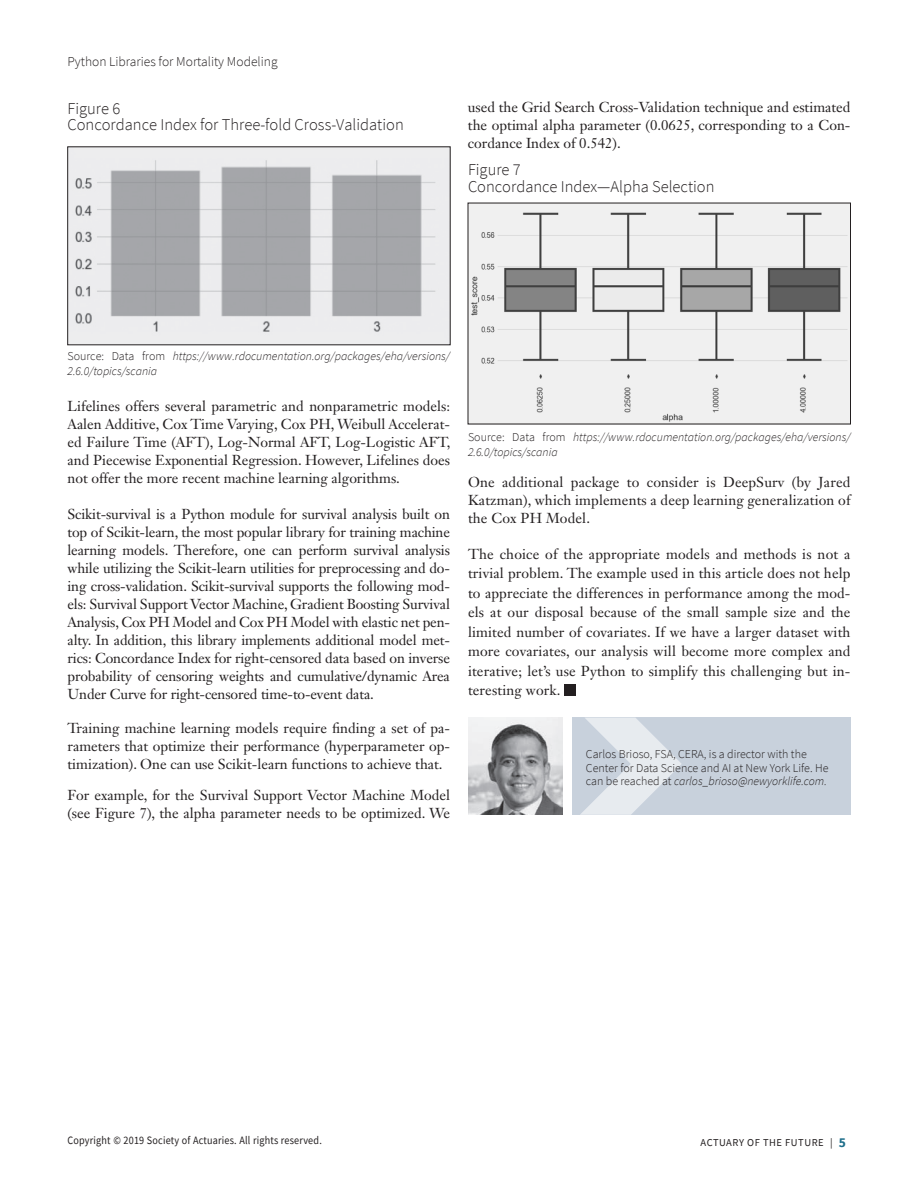
<style>
.page{position:relative;width:918px;height:1188px;background:#fff}
.page>*{position:absolute;margin:0;border:0;box-sizing:border-box;transform-origin:0 0}
.Table_Title_descript{font:300 16.5px "Source Sans Pro";color:#231f20}
.t1{font:14.25px/18px "Janson Text LT Std";color:#231f20;text-align:justify}
.t2{font:300 13.5px "Source Sans Pro";color:#231f20}
.t3{font:italic 300 12px/14.2px "Source Sans Pro";color:#231f20}
.Author_Info{font:300 12px/13.5px "Source Sans Pro";color:#231f20}
.t4{font:11.25px "Source Sans Pro";letter-spacing:.02em;color:#231f20;scale:.9 1}
.t5{font:10.5px "Source Sans Pro";letter-spacing:.05em;color:#231f20}
.s1{font-style:normal}
.s2{font-style:italic}
.s3{font-weight:700;font-size:13.5px;color:#1d6e8a}
</style>
<div class="page">
<img style="left:70px;top:149px;width:378px;height:194px">
<img style="left:470px;top:205px;width:379px;height:217px">
<div style="left:564px;top:684px;width:11px;height:11px;background:#231f20"></div>
<div style="left:572px;top:718px;width:278px;height:97px;background:#c8d1dc"></div>
<svg style="left:580px;top:718px;width:102px;height:97px"></svg>
<img style="left:468px;top:718px;width:94px;height:97px">
<p class="t2" style="left:68px;top:54px;width:212px">Python Libraries for Mortality Modeling</p>
<p class="Table_Title_descript" style="left:68px;top:98px;width:54px">Figure 6</p>
<p class="Table_Title_descript" style="left:68px;top:115px;width:338px">Concordance Index for Three-fold Cross-Validation</p>
<p class="t1" style="left:468px;top:98px;width:384px">used the Grid Search Cross-Validation technique and estimated the optimal alpha parameter (0.0625, corresponding to a Con&shy;cordance Index of 0.542).</p>
<p class="Table_Title_descript" style="left:468px;top:160px;width:54px">Figure 7</p>
<p class="Table_Title_descript" style="left:468px;top:176px;width:248px">Concordance Index—Alpha Selection</p>
<p class="t3" style="left:68px;top:349px;width:384px"><span class="s1">Source: Data from</span> https://www.rdocumentation.org/packages/eha/versions/<br>2.6.0/topics/scania</p>
<p class="t1" style="left:68px;top:397px;width:385px">Lifelines offers several parametric and nonparametric models:<br>Aalen Additive, Cox Time Varying, Cox PH, Weibull Accelerat&shy;ed Failure Time (AFT), Log-Normal AFT, Log-Logistic AFT, and Piecewise Exponential Regression. However, Lifelines does not offer the more recent machine learning algorithms.</p>
<p class="t1" style="left:68px;top:505px;width:384px">Scikit-survival is a Python module for survival analysis built on top of Scikit-learn, the most popular library for training machine learning models. Therefore, one can perform survival analysis while utilizing the Scikit-learn utilities for preprocessing and do&shy;ing cross-validation. Scikit-survival supports the following mod&shy;els: Survival Support Vector Machine, Gradient Boosting Survival Analysis, Cox PH Model and Cox PH Model with elastic net pen&shy;alty. In addition, this library implements additional model met&shy;rics: Concordance Index for right-censored data based on inverse probability of censoring weights and cumulative/dynamic Area Under Curve for right-censored time-to-event data.</p>
<p class="t1" style="left:68px;top:719px;width:384px">Training machine learning models require finding a set of pa&shy;rameters that optimize their performance (hyperparameter op&shy;timization). One can use Scikit-learn functions to achieve that.</p>
<p class="t1" style="left:68px;top:786px;width:384px">For example, for the Survival Support Vector Machine Model (see Figure 7), the alpha parameter needs to be optimized. We</p>
<p class="t3" style="left:468px;top:430px;width:384px"><span class="s1">Source: Data from</span> https://www.rdocumentation.org/packages/eha/versions/<br>2.6.0/topics/scania</p>
<p class="t1" style="left:468px;top:473px;width:384px">One additional package to consider is DeepSurv (by Jared Katzman), which implements a deep learning generalization of the Cox PH Model.</p>
<p class="t1" style="left:468px;top:544px;width:384px;line-height:19.5px">The choice of the appropriate models and methods is not a trivial problem. The example used in this article does not help to appreciate the differences in performance among the mod&shy;els at our disposal because of the small sample size and the limited number of covariates. If we have a larger dataset with more covariates, our analysis will become more complex and iterative; let’s use Python to simplify this challenging but in&shy;teresting work.</p>
<p class="Author_Info" style="left:586px;top:748px;width:244px">Carlos Brioso, FSA, CERA, is a director with the<br>Center for Data Science and AI at New York Life. He can be reached at <span class="s2">carlos_brioso@newyorklife.com.</span></p>
<p class="t4" style="left:68px;top:1133px;width:284px">Copyright © 2019 Society of Actuaries. All rights reserved.</p>
<p class="t5" style="left:701px;top:1135px;width:147px">ACTUARY OF THE FUTURE | <span class="s3">5</span></p>
</div>
